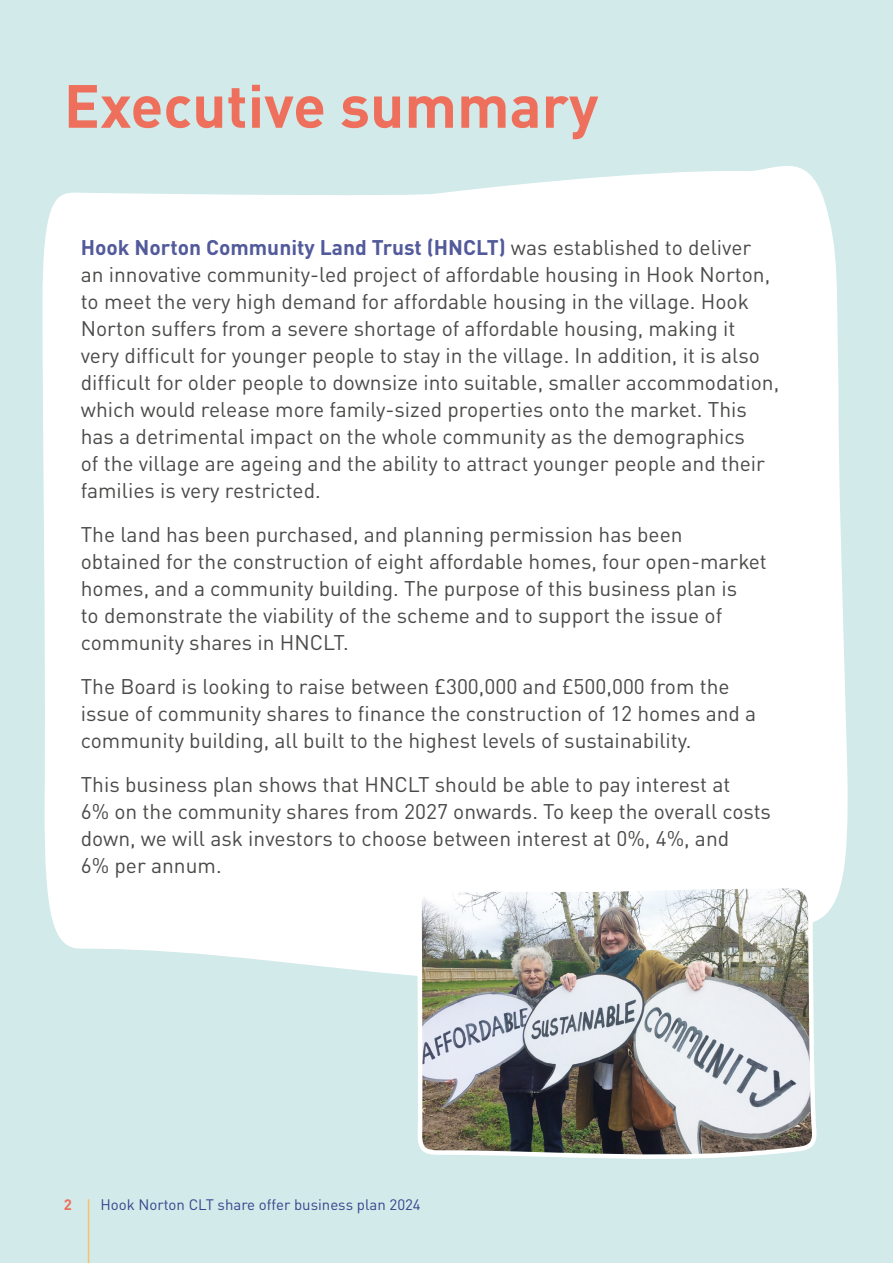
<style>
.page{position:relative;width:893px;height:1263px;background:#d2eaea}
.page>*{position:absolute;margin:0;border:0;box-sizing:border-box;transform-origin:0 0}
.t1{font:700 60px "DIN Pro";color:#ee705c}
.t2{font:21px/27px "DIN Pro";color:#4a4a49}
.t3{font:15px "DIN Pro";color:#36458c}
.t4{font:700 15px "DIN Pro";color:#ee705c}
.s1{font-weight:700;color:#525a9b}
</style>
<div class="page">
<hr style="left:88px;top:1199px;width:1px;height:64px;background:#fbc067">
<div style="left:42px;top:166px;width:806px;height:810px;background:#fff"></div>
<img style="left:415px;top:882px;width:404px;height:277px">
<h1 class="t1" style="left:64px;top:56px;width:536px">Executive summary</h1>
<p class="t2" style="left:81px;top:232px;width:700px"><span class="s1">Hook Norton Community Land Trust (HNCLT)</span> was established to deliver an innovative community-led project of affordable housing in Hook Norton, to meet the very high demand for affordable housing in the village. Hook Norton suffers from a severe shortage of affordable housing, making it<br>very difficult for younger people to stay in the village. In addition, it is also difficult for older people to downsize into suitable, smaller accommodation, which would release more family-sized properties onto the market. This has a detrimental impact on the whole community as the demographics<br>of the village are ageing and the ability to attract younger people and their families is very restricted.</p>
<p class="t2" style="left:81px;top:519px;width:688px">The land has been purchased, and planning permission has been obtained for the construction of eight affordable homes, four open-market homes, and a community building. The purpose of this business plan is<br>to demonstrate the viability of the scheme and to support the issue of community shares in HNCLT.</p>
<p class="t2" style="left:81px;top:671px;width:677px">The Board is looking to raise between £300,000 and £500,000 from the issue of community shares to finance the construction of 12 homes and a community building, all built to the highest levels of sustainability.</p>
<p class="t2" style="left:81px;top:769px;width:692px">This business plan shows that HNCLT should be able to pay interest at<br>6% on the community shares from 2027 onwards. To keep the overall costs down, we will ask investors to choose between interest at 0%, 4%, and<br>6% per annum.</p>
<p class="t4" style="left:64px;top:1192px;width:10px">2</p>
<p class="t3" style="left:100px;top:1193px;width:322px">Hook Norton CLT share offer business plan 2024</p>
</div>
